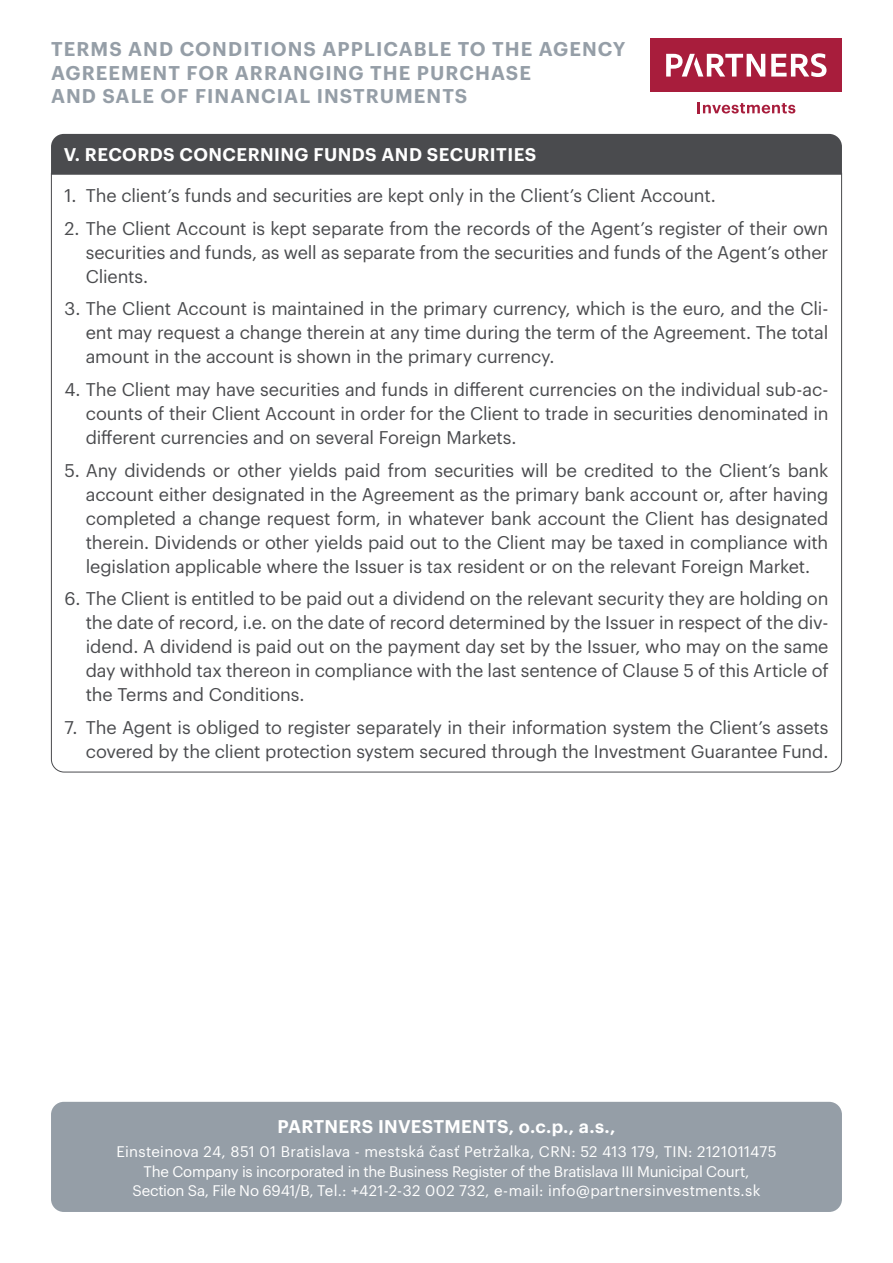
<style>
.page{position:relative;width:893px;height:1263px;background:#fff}
.page>*{position:absolute;margin:0;border:0;box-sizing:border-box;transform-origin:0 0}
.t1{font:600 19.5px/23.4px "Graphik";letter-spacing:.055em;color:#959ea7}
.t2{font:18px/24px "Graphik";letter-spacing:-.01em;color:#4a4b4e;text-align:justify}
.t3{font:600 18px "Graphik";letter-spacing:.025em;color:#fff}
.t4{font:15px/19.5px "Graphik";letter-spacing:.005em;color:#fff;text-align:center}
</style>
<div class="page">
<div style="left:51px;top:1102px;width:791px;height:110px;background:#959ea7;border-radius:13px"></div>
<div style="left:651px;top:38px;width:191px;height:54px;background:#a81d3c"></div>
<svg style="left:771px;top:53px;width:55px;height:24px"></svg>
<svg style="left:666px;top:54px;width:99px;height:23px"></svg>
<svg style="left:698px;top:102px;width:97px;height:11px"></svg>
<div style="left:51px;top:134px;width:791px;height:38px;background:#4a4b4e"></div>
<svg style="left:51px;top:172px;width:791px;height:601px"></svg>
<p class="t1" style="left:51px;top:36px;width:576px">TERMS AND CONDITIONS APPLICABLE TO THE AGENCY<br>AGREEMENT FOR ARRANGING THE PURCHASE<br>AND SALE OF FINANCIAL INSTRUMENTS</p>
<p class="t3" style="left:64px;top:141px;width:474px">V. RECORDS CONCERNING FUNDS AND SECURITIES</p>
<p class="t2" style="left:65px;top:182px;width:653px">1. The client’s funds and securities are kept only in the Client’s Client Account.</p>
<p class="t2" style="left:86px;top:215px;width:744px;text-indent:-21px">2. The Client Account is kept separate from the records of the Agent’s register of their own securities and funds, as well as separate from the securities and funds of the Agent’s other Clients.</p>
<p class="t2" style="left:86px;top:295px;width:744px;text-indent:-21px">3. The Client Account is maintained in the primary currency, which is the euro, and the Cli&shy;ent may request a change therein at any time during the term of the Agreement. The total amount in the account is shown in the primary currency.</p>
<p class="t2" style="left:86px;top:376px;width:744px;text-indent:-21px">4. The Client may have securities and funds in different currencies on the individual sub-ac&shy;counts of their Client Account in order for the Client to trade in securities denominated in different currencies and on several Foreign Markets.</p>
<p class="t2" style="left:86px;top:456px;width:744px;text-indent:-21px">5. Any dividends or other yields paid from securities will be credited to the Client’s bank account either designated in the Agreement as the primary bank account or, after having completed a change request form, in whatever bank account the Client has designated therein. Dividends or other yields paid out to the Client may be taxed in compliance with legislation applicable where the Issuer is tax resident or on the relevant Foreign Market.</p>
<p class="t2" style="left:86px;top:585px;width:744px;text-indent:-21px">6. The Client is entitled to be paid out a dividend on the relevant security they are holding on the date of record, i.e. on the date of record determined by the Issuer in respect of the div&shy;idend. A dividend is paid out on the payment day set by the Issuer, who may on the same day withhold tax thereon in compliance with the last sentence of Clause 5 of this Article of the Terms and Conditions.</p>
<p class="t2" style="left:65px;top:713px;width:765px;text-align:right">7. The Agent is obliged to register separately in their information system the Client’s assets covered by the client protection system secured through the Investment Guarantee Fund.</p>
<p class="t3" style="left:278px;top:1113px;width:339px">PARTNERS INVESTMENTS, o.c.p., a.s.,</p>
<p class="t4" style="left:116px;top:1141px;width:662px">Einsteinova 24, 851 01 Bratislava - mestská časť Petržalka, CRN: 52 413 179, TIN: 2121011475<br>The Company is incorporated in the Business Register of the Bratislava III Municipal Court,<br>Section Sa, File No 6941/B, Tel.: +421-2-32 002 732, e-mail: info@partnersinvestments.sk</p>
</div>
